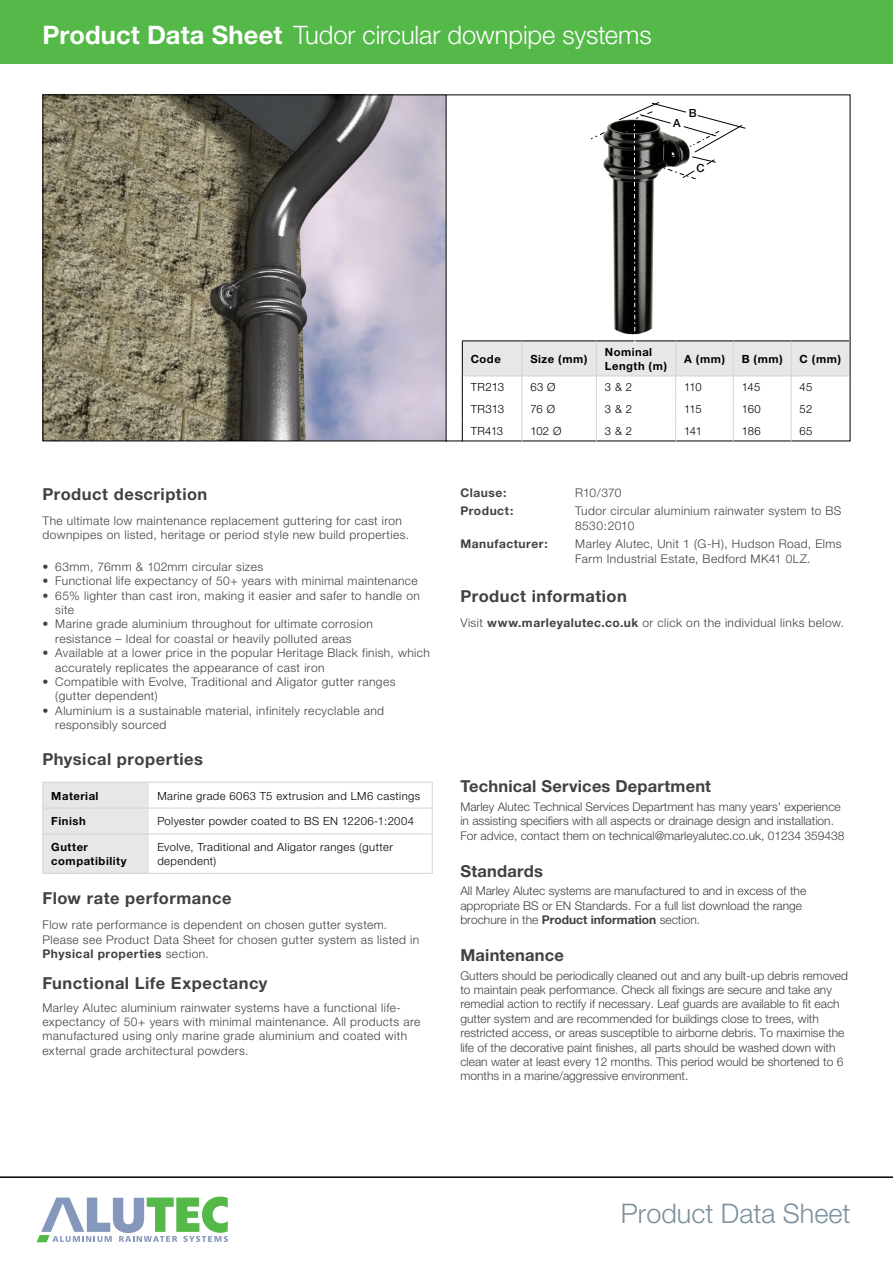
<style>
.page{position:relative;width:893px;height:1263px;background:#fff}
.page>*{position:absolute;margin:0;border:0;box-sizing:border-box;transform-origin:0 0}
.t1{font:300 27px "Helvetica Neue";color:#7b909d}
.t2{font:300 25.5px "Helvetica Neue";letter-spacing:-.005em;color:#fff}
.t3{font:700 16.5px "Helvetica Neue";letter-spacing:.025em;color:#414042}
.t4{font:300 12px/14.4px "Helvetica Neue";letter-spacing:.025em;color:#414042}
.t5{font:300 12px/14.4px "Helvetica Neue";color:#414042}
.t6{font:700 12px "Helvetica Neue";letter-spacing:.045em;color:#414042}
.t7{font:300 11.55px "Helvetica Neue";letter-spacing:-.02em;color:#000}
.t8{font:300 11.25px/13.5px "Helvetica Neue";letter-spacing:.035em;color:#000}
.t9{font:700 11.25px/13.5px "Helvetica Neue";letter-spacing:.045em;color:#000}
.t10{font:500 11.25px "Helvetica Neue";color:#000}
.s1{font-weight:700}
.s2{font-size:11.25px}
</style>
<div class="page">
<div style="left:0;top:0;width:893px;height:64px;background:#54b948"></div>
<svg style="left:37px;top:1196px;width:191px;height:46px"></svg>
<hr style="left:0;top:1176px;width:893px;height:2px;background:#000">
<img style="left:45px;top:96px;width:400px;height:343px">
<hr style="left:149px;top:782px;width:284px;height:1px;background:#d1d3d4">
<div style="left:43px;top:782px;width:106px;height:91px;background:#e6e7e8"></div>
<hr style="left:149px;top:808px;width:284px;height:1px;background:#d1d3d4">
<svg style="left:432px;top:782px;width:1px;height:52px"></svg>
<hr style="left:43px;top:834px;width:106px;height:1px;background:#d1d3d4">
<hr style="left:43px;top:834px;width:1px;height:39px;background:#d1d3d4">
<hr style="left:149px;top:834px;width:284px;height:1px;background:#d1d3d4">
<hr style="left:432px;top:834px;width:1px;height:39px;background:#d1d3d4">
<hr style="left:43px;top:873px;width:106px;height:1px;background:#d1d3d4">
<hr style="left:149px;top:873px;width:284px;height:1px;background:#d1d3d4">
<svg style="left:462px;top:102px;width:387px;height:339px"></svg>
<h2 class="t2" style="left:43px;top:19px;width:611px"><span class="s1">Product Data Sheet</span> Tudor circular downpipe systems</h2>
<p class="t10" style="left:673px;top:116px;width:9px">A</p>
<p class="t10" style="left:689px;top:106px;width:9px">B</p>
<p class="t10" style="left:696px;top:161px;width:10px">C</p>
<h3 class="t3" style="left:43px;top:484px;width:166px">Product description</h3>
<p class="t4" style="left:43px;top:513px;width:368px">The ultimate low maintenance replacement guttering for cast iron downpipes on listed, heritage or period style new build properties.</p>
<p class="t4" style="left:43px;top:559px;width:222px">• 63mm, 76mm &amp; 102mm circular sizes</p>
<p class="t4" style="left:43px;top:573px;width:377px">• Functional life expectancy of 50+ years with minimal maintenance</p>
<p class="t4" style="left:55px;top:588px;width:366px;text-indent:-13px">• 65% lighter than cast iron, making it easier and safer to handle on site</p>
<p class="t4" style="left:55px;top:617px;width:319px;text-indent:-13px">• Marine grade aluminium throughout for ultimate corrosion resistance – Ideal for coastal or heavily polluted areas</p>
<p class="t4" style="left:55px;top:645px;width:376px;text-indent:-13px">• Available at a lower price in the popular Heritage Black finish, which accurately replicates the appearance of cast iron</p>
<p class="t4" style="left:55px;top:674px;width:342px;text-indent:-13px">• Compatible with Evolve, Traditional and Aligator gutter ranges (gutter dependent)</p>
<p class="t4" style="left:55px;top:703px;width:330px;text-indent:-13px">• Aluminium is a sustainable material, infinitely recyclable and responsibly sourced</p>
<h3 class="t3" style="left:43px;top:749px;width:162px">Physical properties</h3>
<p class="t9" style="left:51px;top:788px;width:49px">Material</p>
<p class="t8" style="left:157px;top:788px;width:264px">Marine grade 6063 T5 extrusion and LM6 castings</p>
<p class="t9" style="left:51px;top:814px;width:36px">Finish</p>
<p class="t8" style="left:157px;top:814px;width:258px">Polyester powder coated to BS EN 12206-1:2004</p>
<p class="t9" style="left:51px;top:840px;width:77px">Gutter compatibility</p>
<p class="t8" style="left:157px;top:840px;width:237px">Evolve, Traditional and Aligator ranges (gutter dependent)</p>
<h3 class="t3" style="left:43px;top:888px;width:191px">Flow rate performance</h3>
<p class="t4" style="left:43px;top:918px;width:378px">Flow rate performance is dependent on chosen gutter system.<br>Please see Product Data Sheet for chosen gutter system as listed in<br><span class="s1">Physical properties</span> section.</p>
<h3 class="t3" style="left:43px;top:973px;width:227px">Functional Life Expectancy</h3>
<p class="t4" style="left:43px;top:1000px;width:379px">Marley Alutec aluminium rainwater systems have a functional life&shy;expectancy of 50+ years with minimal maintenance. All products are manufactured using only marine grade aluminium and coated with external grade architectural powders.</p>
<p class="t9" style="left:471px;top:352px;width:31px">Code</p>
<p class="t9" style="left:530px;top:352px;width:59px">Size (mm)</p>
<p class="t9" style="left:605px;top:345px;width:64px">Nominal<br>Length (m)</p>
<p class="t9" style="left:684px;top:352px;width:42px">A (mm)</p>
<p class="t9" style="left:742px;top:352px;width:43px">B (mm)</p>
<p class="t9" style="left:800px;top:352px;width:43px">C (mm)</p>
<p class="t7" style="left:471px;top:380px;width:35px"><span class="s2">TR</span>213</p>
<p class="t8" style="left:530px;top:380px;width:27px">63 Ø</p>
<p class="t8" style="left:605px;top:380px;width:29px">3 &amp; 2</p>
<p class="t8" style="left:684px;top:380px;width:19px">110</p>
<p class="t8" style="left:742px;top:380px;width:20px">145</p>
<p class="t8" style="left:800px;top:380px;width:14px">45</p>
<p class="t7" style="left:471px;top:402px;width:35px"><span class="s2">TR</span>313</p>
<p class="t8" style="left:530px;top:402px;width:26px">76 Ø</p>
<p class="t8" style="left:605px;top:402px;width:29px">3 &amp; 2</p>
<p class="t8" style="left:684px;top:402px;width:19px">115</p>
<p class="t8" style="left:742px;top:402px;width:20px">160</p>
<p class="t8" style="left:800px;top:402px;width:14px">52</p>
<p class="t8" style="left:471px;top:424px;width:34px">TR413</p>
<p class="t8" style="left:530px;top:424px;width:33px">102 Ø</p>
<p class="t8" style="left:605px;top:424px;width:29px">3 &amp; 2</p>
<p class="t8" style="left:684px;top:424px;width:19px">141</p>
<p class="t8" style="left:742px;top:424px;width:20px">186</p>
<p class="t8" style="left:800px;top:424px;width:14px">65</p>
<p class="t6" style="left:460px;top:485px;width:48px">Clause:</p>
<p class="t4" style="left:575px;top:485px;width:48px">R10/370</p>
<p class="t6" style="left:460px;top:503px;width:55px">Product:</p>
<p class="t4" style="left:575px;top:503px;width:268px">Tudor circular aluminium rainwater system to BS<br>8530:2010</p>
<p class="t6" style="left:460px;top:536px;width:89px">Manufacturer:</p>
<p class="t4" style="left:575px;top:536px;width:268px">Marley Alutec, Unit 1 (G-H), Hudson Road, Elms<br>Farm Industrial Estate, Bedford MK41 0LZ.</p>
<h3 class="t3" style="left:460px;top:586px;width:168px">Product information</h3>
<p class="t4" style="left:460px;top:615px;width:385px">Visit <span class="s1">www.marleyalutec.co.uk</span> or click on the individual links below.</p>
<h3 class="t3" style="left:460px;top:776px;width:252px">Technical Services Department</h3>
<p class="t5" style="left:460px;top:799px;width:386px">Marley Alutec Technical Services Department has many years’ experience in assisting specifiers with all aspects or drainage design and installation.<br>For advice, contact them on technical@marleyalutec.co.uk, 01234 359438</p>
<h3 class="t3" style="left:460px;top:860px;width:84px">Standards</h3>
<p class="t5" style="left:460px;top:883px;width:347px">All Marley Alutec systems are manufactured to and in excess of the appropriate BS or EN Standards. For a full list download the range brochure in the <span class="s1">Product information</span> section.</p>
<h3 class="t3" style="left:460px;top:945px;width:105px">Maintenance</h3>
<p class="t5" style="left:460px;top:968px;width:389px">Gutters should be periodically cleaned out and any built-up debris removed to maintain peak performance. Check all fixings are secure and take any remedial action to rectify if necessary. Leaf guards are available to fit each gutter system and are recommended for buildings close to trees, with restricted access, or areas susceptible to airborne debris. To maximise the life of the decorative paint finishes, all parts should be washed down with clean water at least every 12 months. This period would be shortened to 6 months in a marine/aggressive environment.</p>
<h1 class="t1" style="left:621px;top:1197px;width:231px">Product Data Sheet</h1>
</div>
